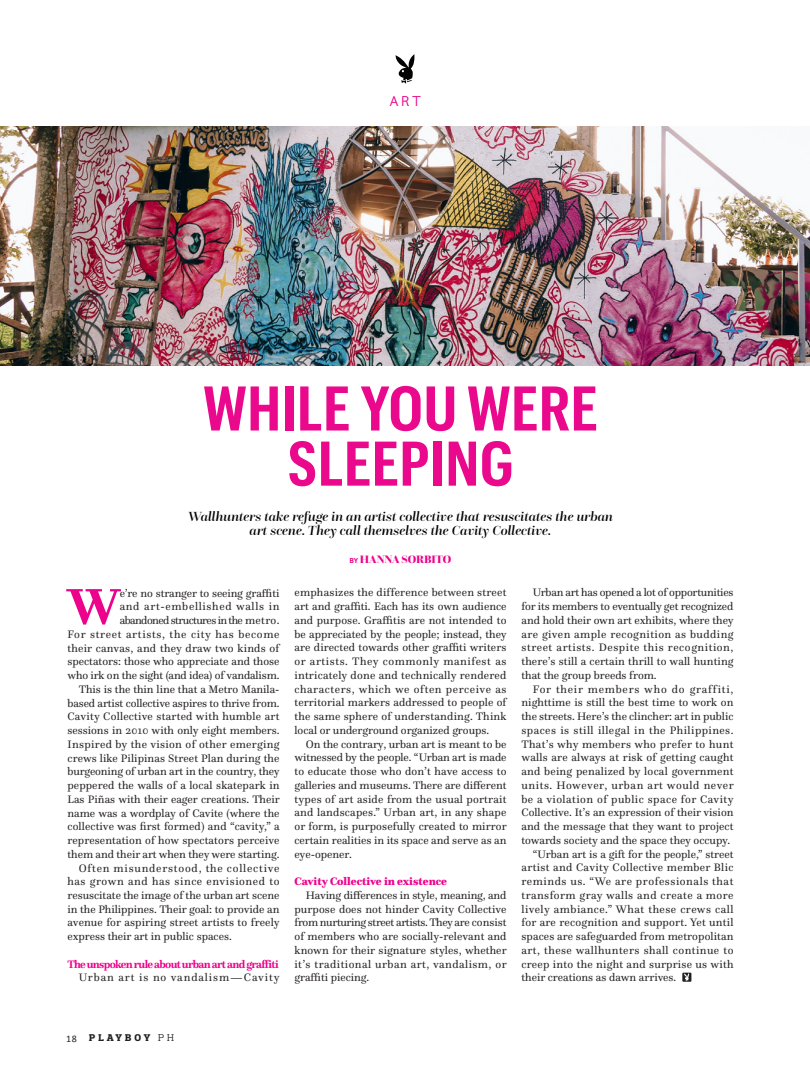
<style>
.page{position:relative;width:810px;height:1080px;background:#fff}
.page>*{position:absolute;margin:0;border:0;box-sizing:border-box;transform-origin:0 0}
.t1{font:600 61.62px/55.1px "Graphik Cond";letter-spacing:.01em;color:#ea098d;text-align:center}
.t2{font:700 52.88px "Questa";color:#ed028c}
.t3{font:300 15px "Questa Sans";color:#ea098d}
.t4{font:italic 500 13.75px/13.8px "Questa Grande";color:#000;text-align:center}
.t5{font:11.25px/13.8px "Questa";letter-spacing:.01em;color:#231f20;text-align:justify}
.t6{font:11.25px "Questa";letter-spacing:.04em;color:#231f20}
.t7{font:11.25px "Questa";letter-spacing:-.01em;color:#231f20}
.t8{font:11.25px "Questa";letter-spacing:.03em;color:#231f20}
.t9{font:11.25px "Questa";letter-spacing:.05em;color:#231f20}
.t10{font:11.25px "Questa";letter-spacing:.07em;color:#231f20}
.t11{font:11.25px "Questa";letter-spacing:.06em;color:#231f20}
.t12{font:700 11.25px "Questa";letter-spacing:-.06em;color:#ed028c}
.t13{font:11.25px "Questa";letter-spacing:-.05em;color:#231f20}
.t14{font:11.25px "Questa";letter-spacing:.08em;color:#231f20}
.t15{font:900 11.25px "Questa";color:#ed028c}
.t16{font:900 11.25px "Questa Grande";color:#ed028c}
.t17{font:800 10px "Prelo Slab";letter-spacing:.3em;color:#231f20}
.s1{font-family:"Questa Sans";font-weight:700;font-size:7.5px}
.s2{font-family:"Calibri";font-weight:400}
.s3{font-weight:400}
</style>
<div class="page">
<svg style="left:396px;top:54px;width:18px;height:30px"></svg>
<img style="left:0;top:126px;width:810px;height:239px">
<svg style="left:682px;top:973px;width:9px;height:9px"></svg>
<h3 class="t3" style="left:389px;top:92px;width:33px">ART</h3>
<h1 class="t1" style="left:203px;top:380px;width:396px">WHILE YOU WERE<br>SLEEPING</h1>
<p class="t4" style="left:188px;top:510px;width:427px">Wallhunters take refuge in an artist collective that resuscitates the urban art scene. They call themselves the Cavity Collective.</p>
<p class="t16" style="left:349px;top:552px;width:103px"><span class="s1">BY</span> HANNA SORBITO</p>
<h2 class="t2" style="left:68px;top:573px;width:54px">W</h2>
<p class="t7" style="left:120px;top:586px;width:161px">e’re no stranger to seeing graffiti</p>
<p class="t11" style="left:120px;top:600px;width:161px">and art-embellished walls in</p>
<p class="t13" style="left:120px;top:613px;width:161px">abandoned structures in the metro.</p>
<p class="t11" style="left:67px;top:627px;width:214px">For street artists, the city has become</p>
<p class="t5" style="left:67px;top:641px;width:213px">their canvas, and they draw two kinds of</p>
<p class="t5" style="left:67px;top:655px;width:214px">spectators: those who appreciate and those</p>
<p class="t7" style="left:67px;top:668px;width:214px">who irk on the sight (and idea) of vandalism.</p>
<p class="t5" style="left:79px;top:682px;width:202px">This is the thin line that a Metro Manila-</p>
<p class="t7" style="left:67px;top:696px;width:214px">based artist collective aspires to thrive from.</p>
<p class="t5" style="left:67px;top:710px;width:213px">Cavity Collective started with humble art</p>
<p class="t5" style="left:67px;top:723px;width:214px">sessions in 2010 with only eight members.</p>
<p class="t8" style="left:67px;top:737px;width:213px">Inspired by the vision of other emerging</p>
<p class="t5" style="left:67px;top:751px;width:213px">crews like Pilipinas Street Plan during the</p>
<p class="t7" style="left:67px;top:765px;width:214px">burgeoning of urban art in the country, they</p>
<p class="t5" style="left:67px;top:778px;width:214px">peppered the walls of a local skatepark in</p>
<p class="t5" style="left:67px;top:792px;width:214px">Las Piñas with their eager creations. Their</p>
<p class="t5" style="left:67px;top:806px;width:214px">name was a wordplay of Cavite (where the</p>
<p class="t5" style="left:67px;top:820px;width:214px">collective was first formed) and “cavity,” a</p>
<p class="t5" style="left:67px;top:833px;width:214px">representation of how spectators perceive</p>
<p class="t5" style="left:67px;top:847px;width:213px">them and their art when they were starting.</p>
<p class="t10" style="left:79px;top:861px;width:202px">Often misunderstood, the collective</p>
<p class="t9" style="left:67px;top:874px;width:214px">has grown and has since envisioned to</p>
<p class="t5" style="left:67px;top:888px;width:213px">resuscitate the image of the urban art scene</p>
<p class="t5" style="left:67px;top:902px;width:213px">in the Philippines. Their goal: to provide an</p>
<p class="t5" style="left:67px;top:916px;width:214px">avenue for aspiring street artists to freely</p>
<p class="t5" style="left:67px;top:930px;width:166px">express their art in public spaces.</p>
<p class="t12" style="left:67px;top:957px;width:213px">The unspoken rule about urban art and graffiti</p>
<p class="t14" style="left:79px;top:971px;width:203px">Urban art is no vandalism—Cavity</p>
<p class="t5" style="left:294px;top:586px;width:214px">emphasizes the difference between street art and graffiti. Each has its own audience and purpose. Graffitis are not intended to be appreciated by the people; instead, they are directed towards other graffiti writers or artists. They commonly manifest as intricately done and technically rendered characters, which we often perceive as territorial markers addressed to people of the same sphere of understanding. Think local or underground organized groups.</p>
<p class="t5" style="left:294px;top:737px;width:214px;text-indent:11px">On the contrary, urban art is meant to be witnessed by the people. “Urban art is made to educate those who don’t have access to galleries and museums. There are different types of art aside from the usual portrait and landscapes.” Urban art, in any shape or form, is purposefully created to mirror certain realities in its space and serve as an eye-opener.</p>
<p class="t15" style="left:294px;top:874px;width:154px">Cavity Collective in existence</p>
<p class="t5" style="left:294px;top:888px;width:214px;text-indent:11px">Having differences in style, meaning, and purpose does not hinder Cavity Collective from nurturing street artists. They are consist of members who are socially-relevant and known for their signature styles, whether it’s traditional urban art, vandalism, or graffiti piecing.</p>
<p class="t5" style="left:522px;top:586px;width:214px;text-indent:11px">Urban art has opened a lot of opportunities for its members to eventually get recognized and hold their own art exhibits, where they are given ample recognition as budding street artists. Despite this recognition, there’s still a certain thrill to wall hunting that the group breeds from.</p>
<p class="t10" style="left:533px;top:682px;width:202px">For their members who do graffiti,</p>
<p class="t5" style="left:522px;top:696px;width:213px">nighttime is still the best time to work on</p>
<p class="t5" style="left:522px;top:709px;width:213px">the streets. Here’s the clincher: art in public</p>
<p class="t6" style="left:522px;top:723px;width:214px">spaces is still illegal in the Philippines.</p>
<p class="t8" style="left:522px;top:737px;width:213px">That’s why members who prefer to hunt</p>
<p class="t5" style="left:522px;top:751px;width:214px">walls are always at risk of getting caught</p>
<p class="t5" style="left:522px;top:764px;width:213px">and being penalized by local government</p>
<p class="t9" style="left:522px;top:778px;width:214px">units. However, urban art would never</p>
<p class="t6" style="left:522px;top:792px;width:214px">be a violation of public space for Cavity</p>
<p class="t5" style="left:522px;top:806px;width:214px">Collective. It’s an expression of their vision</p>
<p class="t5" style="left:522px;top:819px;width:213px">and the message that they want to project</p>
<p class="t5" style="left:522px;top:833px;width:210px">towards society and the space they occupy.</p>
<p class="t5" style="left:533px;top:847px;width:202px">“Urban art is a gift for the people,” street</p>
<p class="t8" style="left:522px;top:861px;width:213px">artist and Cavity Collective member Blic</p>
<p class="t9" style="left:522px;top:874px;width:214px">reminds us. “We are professionals that</p>
<p class="t6" style="left:522px;top:888px;width:213px">transform gray walls and create a more</p>
<p class="t6" style="left:522px;top:902px;width:214px">lively ambiance.” What these crews call</p>
<p class="t5" style="left:522px;top:916px;width:213px">for are recognition and support. Yet until</p>
<p class="t5" style="left:522px;top:929px;width:214px">spaces are safeguarded from metropolitan</p>
<p class="t6" style="left:522px;top:943px;width:214px">art, these wallhunters shall continue to</p>
<p class="t5" style="left:522px;top:957px;width:214px">creep into the night and surprise us with</p>
<p class="t5" style="left:522px;top:971px;width:156px">their creations as dawn arrives.</p>
<p class="t17" style="left:66px;top:1032px;width:109px"><span class="s2">18</span> PLAYBOY <span class="s3">PH</span></p>
</div>
